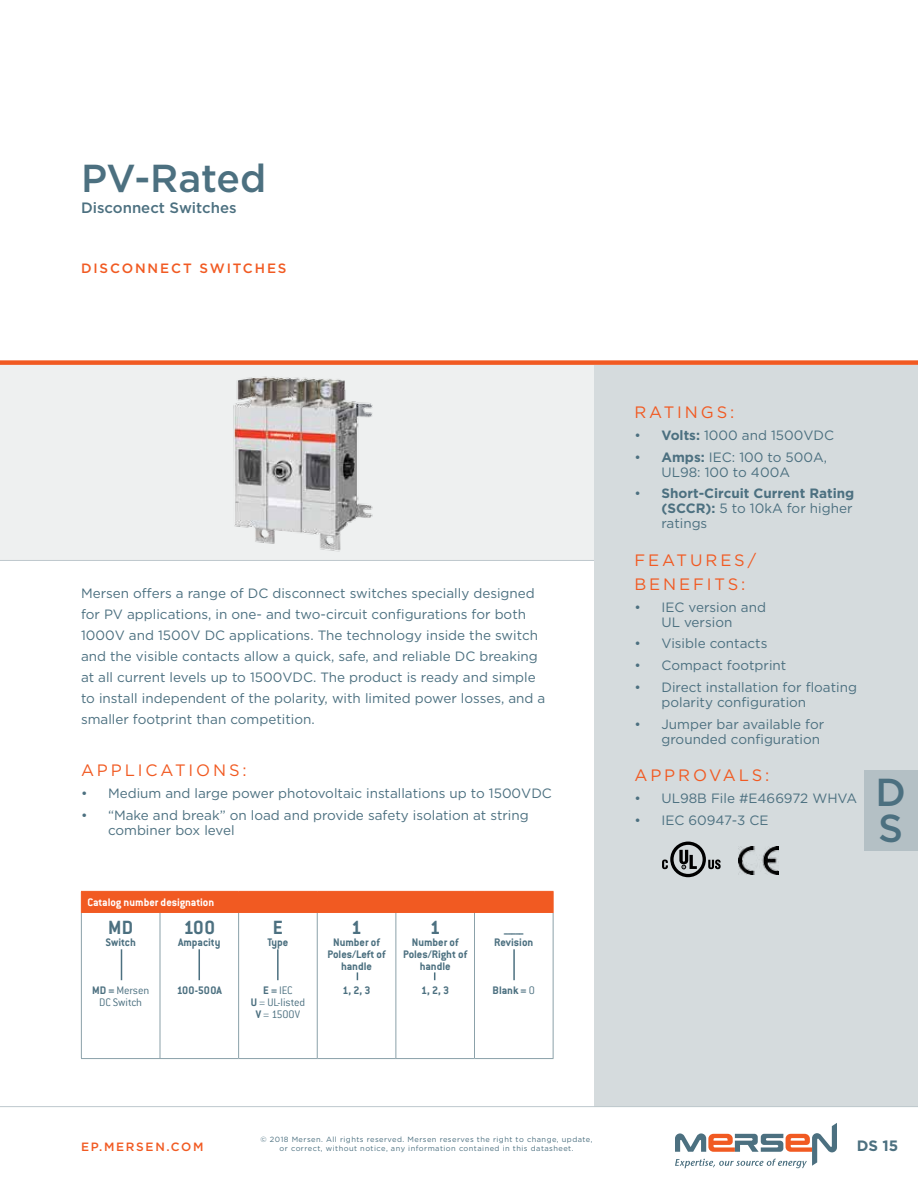
<style>
.page{position:relative;width:918px;height:1188px;background:#fff}
.page>*{position:absolute;margin:0;border:0;box-sizing:border-box;transform-origin:0 0}
.t1{font:500 39px/36px "Gotham";letter-spacing:-.005em;color:#4c7080}
.t2{font:700 21px "Conduit ITC Std";color:#4c7080}
.t3{font:16.5px/24px "Gotham";letter-spacing:.175em;color:#f15a22}
.t4{font:700 16.5px "Conduit ITC Std";color:#4c7080}
.t5{font:500 15px "Gotham";color:#4c7080}
.t6{font:700 15px "Gotham";color:#4c7080}
.t7{font:13.5px/21px "Gotham";color:#4c7080}
.t8{font:700 13.5px/15px "Gotham";color:#4c7080}
.t9{font:500 13.5px "Gotham";letter-spacing:.14em;color:#f15a22}
.t10{font:700 12px/12px "Conduit ITC Std";color:#4c7080;text-align:center}
.t11{font:300 12px/12px "Conduit ITC Std";letter-spacing:-.015em;color:#4c7080;text-align:center}
.t12{font:700 12px "Conduit ITC Std";color:#fff}
.t13{font:500 12px "Gotham";letter-spacing:.14em;color:#f15a22}
.t14{font:7.5px/9px "Gotham";letter-spacing:.06em;color:#4c7080;text-align:center}
.s1{font-weight:700}
.s2{font-weight:300}
.s3{font-weight:400}
</style>
<div class="page">
<svg style="left:675px;top:1123px;width:162px;height:45px"></svg>
<div style="left:0;top:365px;width:594px;height:195px;background:#eef0f0"></div>
<div style="left:594px;top:365px;width:324px;height:742px;background:#d5dbdd"></div>
<div style="left:0;top:360px;width:918px;height:5px;background:#f15a22"></div>
<hr style="left:0;top:1106px;width:918px;height:1px;background:#bec8cd">
<hr style="left:0;top:560px;width:594px;height:1px;background:#bec8cd">
<div style="left:864px;top:770px;width:54px;height:81px;background:#b4c0c5"></div>
<img style="left:739px;top:846px;width:40px;height:28px">
<svg style="left:662px;top:842px;width:59px;height:35px"></svg>
<hr style="left:81px;top:913px;width:1px;height:145px;background:#8ba1a9">
<hr style="left:160px;top:913px;width:1px;height:145px;background:#8ba1a9">
<hr style="left:238px;top:913px;width:1px;height:145px;background:#8ba1a9">
<hr style="left:317px;top:913px;width:1px;height:145px;background:#8ba1a9">
<hr style="left:396px;top:913px;width:1px;height:145px;background:#8ba1a9">
<hr style="left:474px;top:913px;width:1px;height:145px;background:#8ba1a9">
<hr style="left:553px;top:913px;width:1px;height:145px;background:#8ba1a9">
<hr style="left:81px;top:1058px;width:79px;height:1px;background:#8ba1a9">
<hr style="left:160px;top:1058px;width:79px;height:1px;background:#8ba1a9">
<hr style="left:239px;top:1058px;width:78px;height:1px;background:#8ba1a9">
<hr style="left:317px;top:1058px;width:79px;height:1px;background:#8ba1a9">
<hr style="left:396px;top:1058px;width:79px;height:1px;background:#8ba1a9">
<hr style="left:475px;top:1058px;width:79px;height:1px;background:#8ba1a9">
<div style="left:81px;top:891px;width:473px;height:22px;background:#f15a22"></div>
<hr style="left:121px;top:949px;width:1px;height:31px;background:#4c7080">
<hr style="left:199px;top:949px;width:1px;height:31px;background:#4c7080">
<hr style="left:277px;top:949px;width:2px;height:31px;background:#4c7080">
<hr style="left:513px;top:949px;width:2px;height:31px;background:#4c7080">
<img style="left:233px;top:376px;width:140px;height:176px">
<h1 class="t1" style="left:81px;top:160px;width:187px">PV-Rated</h1>
<p class="t5" style="left:81px;top:198px;width:157px">Disconnect Switches</p>
<p class="t9" style="left:81px;top:260px;width:207px">DISCONNECT SWITCHES</p>
<p class="t7" style="left:81px;top:582px;width:466px">Mersen offers a range of DC disconnect switches specially designed for PV applications, in one- and two-circuit configurations for both 1000V and 1500V DC applications. The technology inside the switch and the visible contacts allow a quick, safe, and reliable DC breaking at all current levels up to 1500VDC. The product is ready and simple to install independent of the polarity, with limited power losses, and a smaller footprint than competition.</p>
<p class="t3" style="left:81px;top:758px;width:167px">APPLICATIONS:</p>
<p class="t7" style="left:81px;top:783px;width:473px">• Medium and large power photovoltaic installations up to 1500VDC</p>
<p class="t7" style="left:108px;top:807px;width:422px;line-height:15px;text-indent:-27px">• “Make and break” on load and provide safety isolation at string combiner box level</p>
<p class="t12" style="left:87px;top:895px;width:128px">Catalog number designation</p>
<h2 class="t2" style="left:108px;top:914px;width:26px">MD</h2>
<p class="t10" style="left:106px;top:936px;width:32px">Switch</p>
<h2 class="t2" style="left:184px;top:914px;width:33px">100</h2>
<p class="t10" style="left:178px;top:936px;width:44px">Ampacity</p>
<p class="t10" style="left:177px;top:984px;width:47px">100-500A</p>
<p class="t11" style="left:92px;top:984px;width:59px"><span class="s1">MD =</span> Mersen<br>DC Switch</p>
<h2 class="t2" style="left:273px;top:914px;width:12px">E</h2>
<p class="t10" style="left:267px;top:936px;width:22px">Type</p>
<p class="t11" style="left:251px;top:984px;width:56px"><span class="s1">E =</span> IEC<br><span class="s1">U</span> = UL-listed<br><span class="s1">V</span> = 1500V</p>
<h2 class="t2" style="left:351px;top:914px;width:12px">1</h2>
<p class="t10" style="left:328px;top:936px;width:60px">Number of<br>Poles/Left of handle</p>
<p class="t10" style="left:343px;top:984px;width:29px">1, 2, 3</p>
<h2 class="t2" style="left:430px;top:914px;width:12px">1</h2>
<p class="t10" style="left:403px;top:936px;width:66px">Number of<br>Poles/Right of handle</p>
<p class="t10" style="left:421px;top:984px;width:29px">1, 2, 3</p>
<p class="t4" style="left:504px;top:916px;width:20px">_____</p>
<p class="t10" style="left:494px;top:936px;width:41px">Revision</p>
<p class="t10" style="left:493px;top:984px;width:44px">Blank = <span class="s2">0</span></p>
<p class="t3" style="left:634px;top:400px;width:101px">RATINGS:</p>
<p class="t7" style="left:634px;top:424px;width:201px">• <span class="s1">Volts:</span> 1000 and 1500VDC</p>
<p class="t7" style="left:662px;top:449px;width:167px;line-height:15px;text-indent:-27px">• <span class="s1">Amps:</span> IEC: 100 to 500A,<br>UL98: 100 to 400A</p>
<p class="t8" style="left:662px;top:486px;width:194px;text-indent:-27px"><span class="s3">•</span> Short-Circuit Current Rating (SCCR): <span class="s3">5 to 10kA for higher ratings</span></p>
<p class="t3" style="left:634px;top:548px;width:123px">FEATURES/<br>BENEFITS:</p>
<p class="t7" style="left:634px;top:599px;width:133px;line-height:15px;text-align:center">• IEC version and<br>UL version</p>
<p class="t7" style="left:634px;top:633px;width:134px">• Visible contacts</p>
<p class="t7" style="left:634px;top:655px;width:153px">• Compact footprint</p>
<p class="t7" style="left:662px;top:679px;width:197px;line-height:15px;text-indent:-27px">• Direct installation for floating polarity configuration</p>
<p class="t7" style="left:662px;top:716px;width:164px;line-height:15px;text-indent:-27px">• Jumper bar available for grounded configuration</p>
<p class="t3" style="left:634px;top:763px;width:137px">APPROVALS:</p>
<p class="t7" style="left:634px;top:787px;width:224px">• UL98B File #E466972 WHVA</p>
<p class="t7" style="left:634px;top:809px;width:136px">• IEC 60947-3 CE</p>
<h1 class="t1" style="left:876px;top:774px;width:32px">D<br>S</h1>
<p class="t14" style="left:261px;top:1135px;width:334px">© 2018 Mersen. All rights reserved. Mersen reserves the right to change, update, or correct, without notice, any information contained in this datasheet.</p>
<p class="t13" style="left:81px;top:1139px;width:124px">EP.MERSEN.COM</p>
<p class="t6" style="left:857px;top:1136px;width:43px">DS 15</p>
</div>
